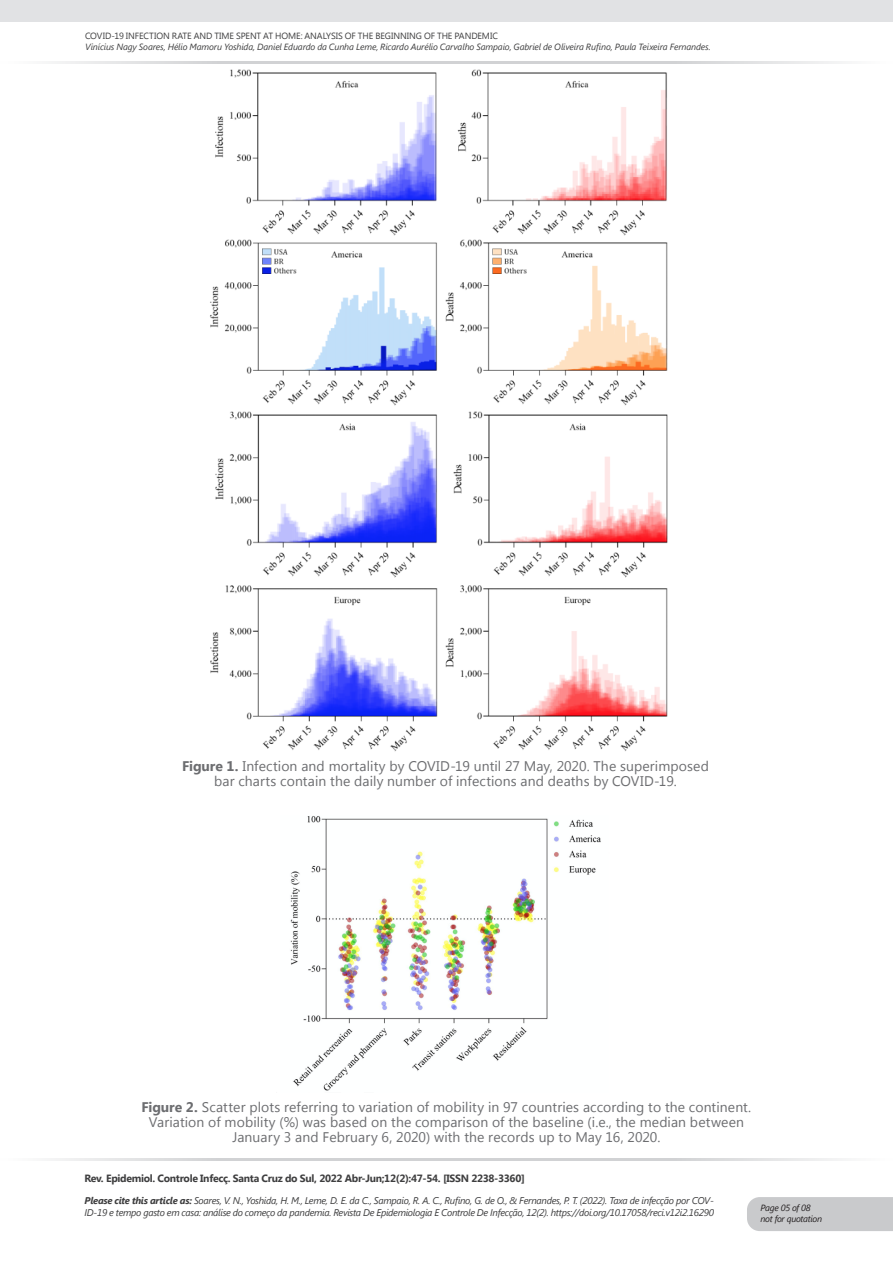
<style>
.page{position:relative;width:893px;height:1263px;background:#fff}
.page>*{position:absolute;margin:0;border:0;box-sizing:border-box;transform-origin:0 0}
.TABELA{font:13.95px/15px "Segoe UI";letter-spacing:.005em;color:#6c6d70;text-align:center}
.t1{font:700 10.5px "Segoe UI";letter-spacing:-.03em;color:#3e3e3f}
.t2{font:italic 9.75px/11.7px "Segoe UI";letter-spacing:-.03em;color:#3e3e3f}
.t3{font:italic 9px "Segoe UI";letter-spacing:-.01em;color:#3e3e3f}
.t4{font:9px "Segoe UI";letter-spacing:-.01em;color:#3e3e3f}
.t5{font:italic 9px "Segoe UI";letter-spacing:-.03em;color:#231f20}
.s1{font-weight:700}
</style>
<div class="page">
<hr style="left:0;top:61px;width:447px;height:3px;background:#d1d2d4">
<hr style="left:446px;top:61px;width:447px;height:3px;background:#d1d2d4">
<div style="left:0;top:0;width:893px;height:21px;background:#e1e2e4"></div>
<div style="left:747px;top:1197px;width:146px;height:34px;background:#c9cacc"></div>
<hr style="left:0;top:1158px;width:446px;height:3px;background:#d1d2d4">
<hr style="left:446px;top:1158px;width:446px;height:3px;background:#d1d2d4">
<img style="left:210px;top:69px;width:458px;height:682px">
<img style="left:290px;top:816px;width:311px;height:275px">
<p class="t4" style="left:85px;top:29px;width:414px">COVID-19 INFECTION RATE AND TIME SPENT AT HOME: ANALYSIS OF THE BEGINNING OF THE PANDEMIC</p>
<p class="t3" style="left:85px;top:40px;width:627px">Vinícius Nagy Soares, Hélio Mamoru Yoshida, Daniel Eduardo da Cunha Leme, Ricardo Aurélio Carvalho Sampaio, Gabriel de Oliveira Rufino, Paula Teixeira Fernandes.</p>
<p class="TABELA" style="left:182px;top:758px;width:528px"><span class="s1">Figure 1.</span> Infection and mortality by COVID-19 until 27 May, 2020. The superimposed bar charts contain the daily number of infections and deaths by COVID-19.</p>
<p class="TABELA" style="left:142px;top:1099px;width:611px"><span class="s1">Figure 2.</span> Scatter plots referring to variation of mobility in 97 countries according to the continent.<br>Variation of mobility (%) was based on the comparison of the baseline (i.e., the median between<br>January 3 and February 6, 2020) with the records up to May 16, 2020.</p>
<p class="t1" style="left:85px;top:1170px;width:442px">Rev. Epidemiol. Controle Infecç. Santa Cruz do Sul, 2022 Abr-Jun;12(2):47-54. [ISSN 2238-3360]</p>
<p class="t2" style="left:85px;top:1194px;width:631px"><span class="s1">Please cite this article as:</span> Soares, V. N., Yoshida, H. M., Leme, D. E. da C., Sampaio, R. A. C., Rufino, G. de O., &amp; Fernandes, P. T. (2022). Taxa de infecção por COV-<br>ID-19 e tempo gasto em casa: análise do começo da pandemia. Revista De Epidemiologia E Controle De Infecção, 12(2). https://doi.org/10.17058/reci.v12i2.16290</p>
<p class="t5" style="left:760px;top:1201px;width:52px">Page 05 of 08</p>
<p class="t5" style="left:760px;top:1212px;width:63px">not for quotation</p>
</div>
